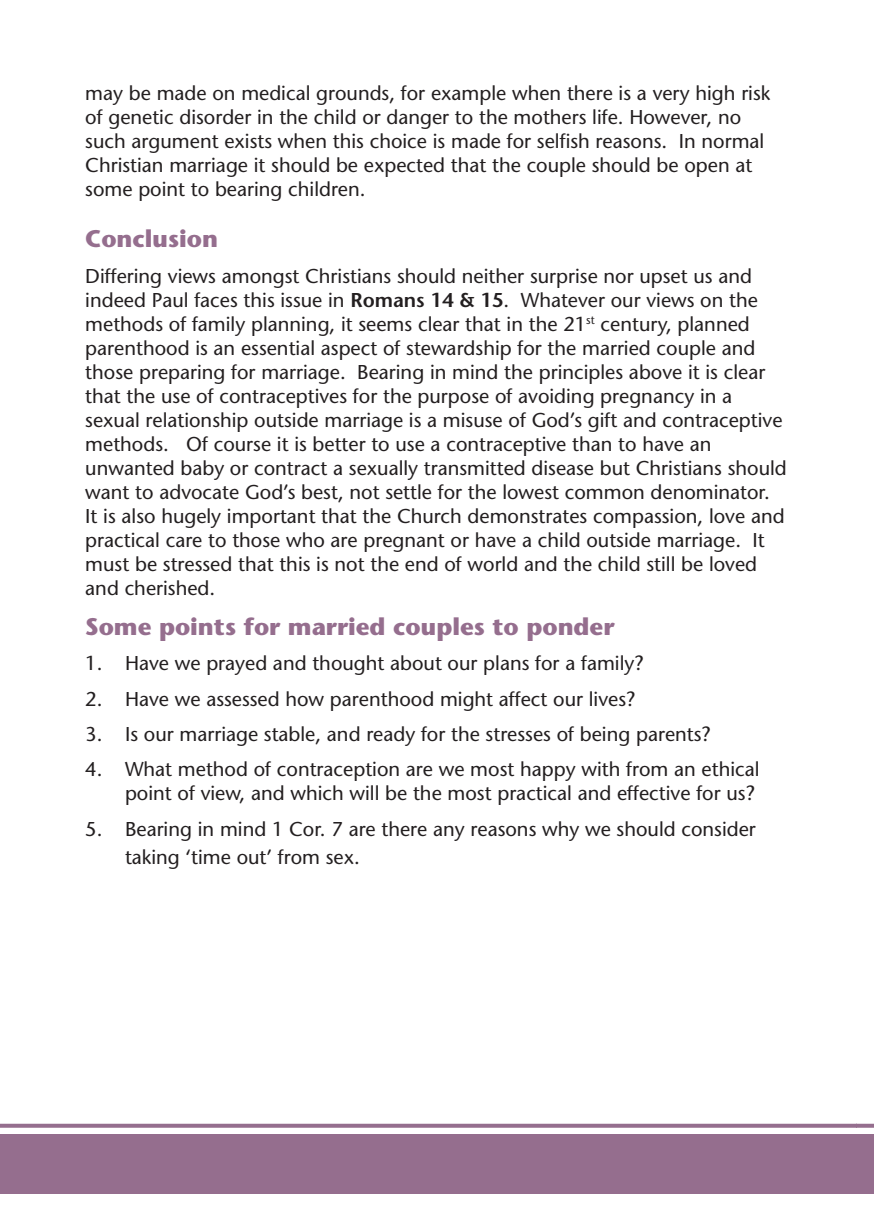
<style>
.page{position:relative;width:874px;height:1225px;background:#fff}
.page>*{position:absolute;margin:0;border:0;box-sizing:border-box;transform-origin:0 0}
.Body{font:700 24px "Stone Sans Std";color:#956e8e}
.Sub_Head{font:700 24px "Stone Sans Std";color:#956e8e}
.Body-2{font:500 20px/24px "Stone Sans Std";color:#231f20}
.Body_Indent{font:500 20px/24px "Stone Sans Std";color:#231f20;text-align:right}
.s1{font-weight:600}
</style>
<div class="page">
<div style="left:0;top:1134px;width:856px;height:59px;background:#956e8e"></div>
<svg style="left:0;top:1123px;width:856px;height:4px;background:#a889a3"></svg>
<div style="left:856px;top:1134px;width:17px;height:59px;background:#956e8e"></div>
<svg style="left:856px;top:1123px;width:17px;height:4px"></svg>
<p class="Body-2" style="left:85px;top:81px;width:686px">may be made on medical grounds, for example when there is a very high risk of genetic disorder in the child or danger to the mothers life. However, no such argument exists when this choice is made for selfish reasons. In normal Christian marriage it should be expected that the couple should be open at some point to bearing children.</p>
<p class="Sub_Head" style="left:85px;top:225px;width:134px">Conclusion</p>
<p class="Body-2" style="left:85px;top:264px;width:702px">Differing views amongst Christians should neither surprise nor upset us and indeed Paul faces this issue in <span class="s1">Romans 14 &amp; 15</span>. Whatever our views on the methods of family planning, it seems clear that in the 21<sup>st</sup> century, planned parenthood is an essential aspect of stewardship for the married couple and those preparing for marriage. Bearing in mind the principles above it is clear that the use of contraceptives for the purpose of avoiding pregnancy in a sexual relationship outside marriage is a misuse of God’s gift and contraceptive methods. Of course it is better to use a contraceptive than to have an unwanted baby or contract a sexually transmitted disease but Christians should want to advocate God’s best, not settle for the lowest common denominator.<br>It is also hugely important that the Church demonstrates compassion, love and practical care to those who are pregnant or have a child outside marriage. It must be stressed that this is not the end of world and the child still be loved and cherished.</p>
<p class="Body" style="left:85px;top:612px;width:530px">Some points for married couples to ponder</p>
<p class="Body_Indent" style="left:85px;top:651px;width:559px">1. Have we prayed and thought about our plans for a family?</p>
<p class="Body_Indent" style="left:85px;top:686px;width:551px">2. Have we assessed how parenthood might affect our lives?</p>
<p class="Body_Indent" style="left:85px;top:722px;width:626px">3. Is our marriage stable, and ready for the stresses of being parents?</p>
<p class="Body_Indent" style="left:85px;top:757px;width:675px">4. What method of contraception are we most happy with from an ethical point of view, and which will be the most practical and effective for us?</p>
<p class="Body_Indent" style="left:125px;top:814px;width:632px;line-height:28.8px;text-align:left;text-indent:-40px">5. Bearing in mind 1 Cor. 7 are there any reasons why we should consider taking ‘time out’ from sex.</p>
</div>
